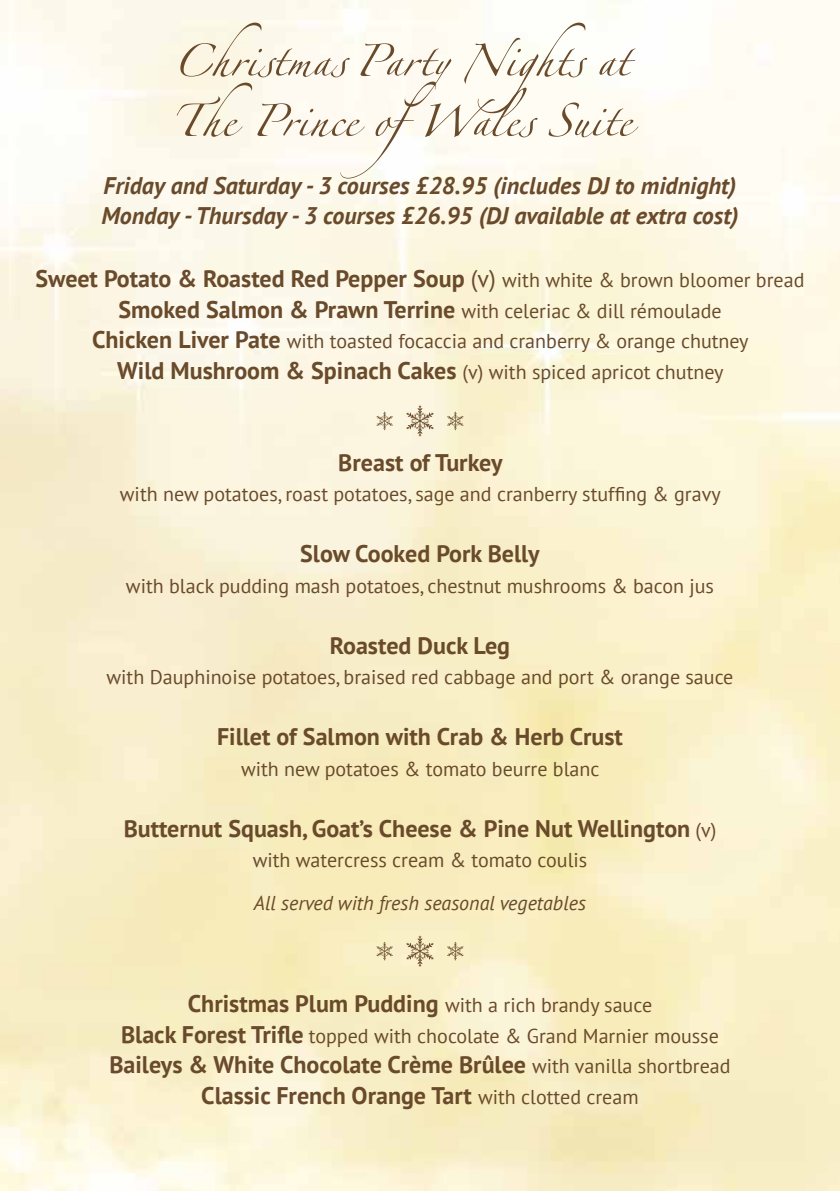
<style>
.page{position:relative;width:840px;height:1191px;background:#fff}
.page>*{position:absolute;margin:0;border:0;box-sizing:border-box;transform-origin:0 0}
.t1{font:72px/60px "Linotype Zapfino One";color:#694a2a}
.t2{font:700 24px/30.4px "PT Sans";color:#694a2a;text-align:center}
.t3{font:italic 700 24px/30.4px "PT Sans";color:#694a2a}
.t4{font:20px/30.4px "PT Sans";color:#694a2a;text-align:center}
.t5{font:italic 20px "PT Sans";color:#694a2a}
.s1{font-weight:400}
.s2{font-weight:400;font-size:20px}
.s3{font-weight:700;font-size:24px}
</style>
<div class="page">
<svg style="left:376px;top:941px;width:16px;height:19px"></svg>
<svg style="left:406px;top:935px;width:27px;height:32px"></svg>
<svg style="left:447px;top:941px;width:16px;height:19px"></svg>
<svg style="left:376px;top:411px;width:16px;height:19px"></svg>
<svg style="left:406px;top:405px;width:27px;height:32px"></svg>
<svg style="left:447px;top:411px;width:16px;height:19px"></svg>
<h1 class="t1" style="left:171px;top:20px;width:461px">Christmas Party Nights at<br>The Prince ofWales Suite</h1>
<p class="t3" style="left:101px;top:170px;width:638px">Friday and Saturday - 3 courses £28.95 (includes DJ to midnight)<br>Monday - Thursday - 3 courses £26.95 (DJ available at extra cost)</p>
<p class="t2" style="left:35px;top:263px;width:770px">Sweet Potato &amp; Roasted Red Pepper Soup <span class="s1">(v)</span> <span class="s2">with white &amp; brown bloomer bread</span></p>
<p class="t4" style="left:92px;top:295px;width:657px"><span class="s3">Smoked Salmon &amp; Prawn Terrine</span> with celeriac &amp; dill rémoulade<br><span class="s3">Chicken Liver Pate</span> with toasted focaccia and cranberry &amp; orange chutney<br><span class="s3">Wild Mushroom &amp; Spinach Cakes</span> (v) with spiced apricot chutney</p>
<p class="t2" style="left:338px;top:447px;width:166px">Breast of Turkey</p>
<p class="t4" style="left:120px;top:479px;width:602px">with new potatoes, roast potatoes, sage and cranberry stuffing &amp; gravy</p>
<p class="t2" style="left:300px;top:538px;width:241px">Slow Cooked Pork Belly</p>
<p class="t4" style="left:126px;top:570px;width:589px">with black pudding mash potatoes, chestnut mushrooms &amp; bacon jus</p>
<p class="t2" style="left:329px;top:629px;width:182px">Roasted Duck Leg</p>
<p class="t4" style="left:106px;top:661px;width:628px">with Dauphinoise potatoes, braised red cabbage and port &amp; orange sauce</p>
<p class="t2" style="left:217px;top:721px;width:407px">Fillet of Salmon with Crab &amp; Herb Crust</p>
<p class="t4" style="left:241px;top:753px;width:360px">with new potatoes &amp; tomato beurre blanc</p>
<p class="t2" style="left:124px;top:812px;width:593px">Butternut Squash, Goat’s Cheese &amp; Pine Nut Wellington <span class="s2">(v)</span></p>
<p class="t4" style="left:252px;top:844px;width:336px">with watercress cream &amp; tomato coulis</p>
<p class="t5" style="left:254px;top:889px;width:333px">All served with fresh seasonal vegetables</p>
<p class="t2" style="left:188px;top:988px;width:465px">Christmas Plum Pudding <span class="s2">with a rich brandy sauce</span></p>
<p class="t4" style="left:121px;top:1020px;width:599px"><span class="s3">Black Forest Trifle</span> topped with chocolate &amp; Grand Marnier mousse</p>
<p class="t2" style="left:109px;top:1049px;width:622px">Baileys &amp; White Chocolate Crème Brûlee <span class="s2">with vanilla shortbread<br></span>Classic French Orange Tart <span class="s2">with clotted cream</span></p>
</div>
